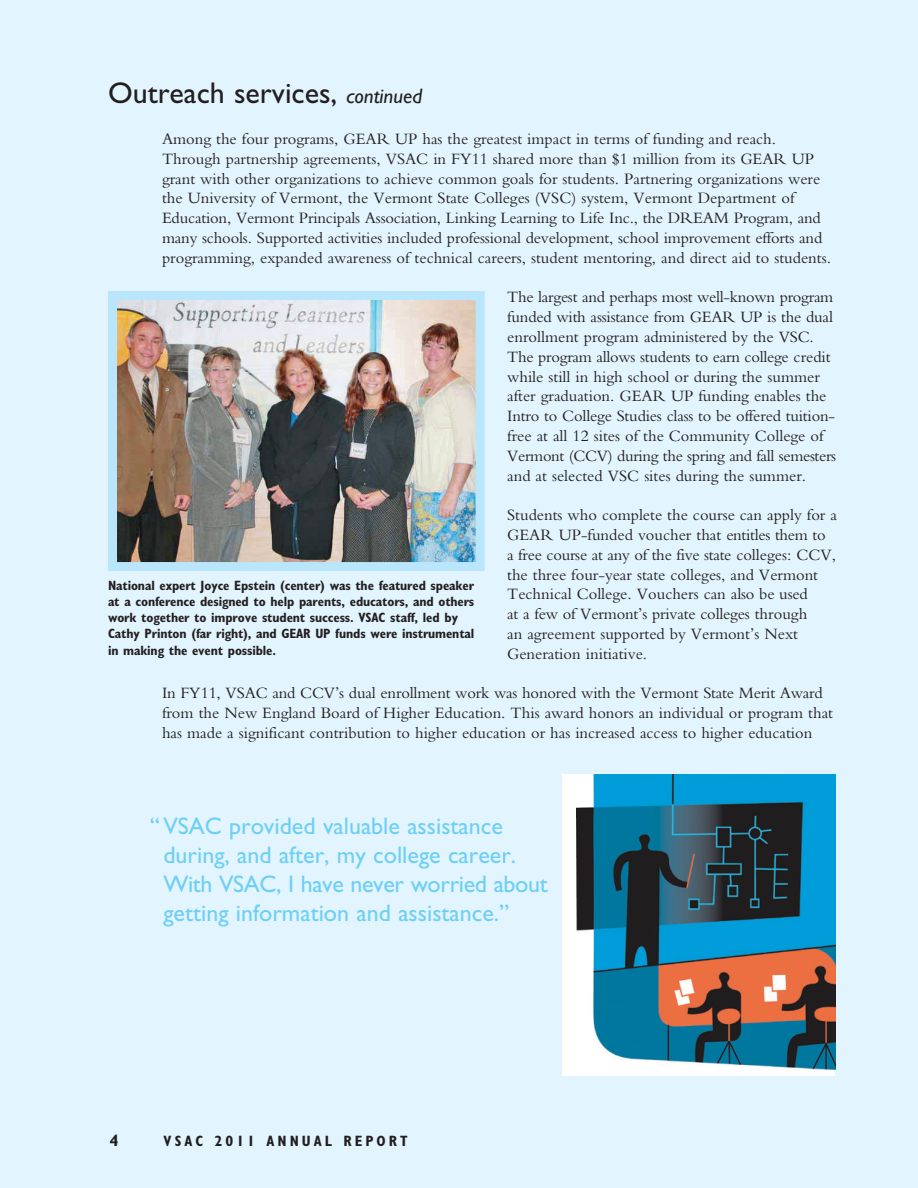
<style>
.page{position:relative;width:918px;height:1188px;background:#e2f4fd}
.page>*{position:absolute;margin:0;border:0;box-sizing:border-box;transform-origin:0 0}
.text{font:30px "Gill Sans Std";color:#231f20}
.quote{font:24px/28.8px "Gill Sans Std";color:#6ecff6}
.text-2{font:16.5px/19.8px "Bembo Std";color:#231f20}
.t1{font:700 16.5px "Gill Sans Std";color:#231f20}
.t2{font:700 condensed 15px "Gill Sans Std";letter-spacing:.2em;color:#231f20}
.t3{font:700 condensed 13.5px/16.2px "Gill Sans Std";letter-spacing:-.01em;color:#231f20}
.s1{font-style:italic;font-size:21px}
</style>
<div class="page">
<img style="left:118px;top:301px;width:357px;height:260px">
<div style="left:108px;top:291px;width:377px;height:280px;border:9px solid #bae6fb"></div>
<div style="left:562px;top:774px;width:273px;height:302px;background:#fff"></div>
<img style="left:576px;top:774px;width:259px;height:296px">
<p class="text" style="left:108px;top:75px;width:316px">Outreach services, <span class="s1">continued</span></p>
<p class="text-2" style="left:162px;top:129px;width:670px">Among the four programs, GEAR UP has the greatest impact in terms of funding and reach.<br>Through partnership agreements, VSAC in FY11 shared more than $1 million from its GEAR UP grant with other organizations to achieve common goals for students. Partnering organizations were the University of Vermont, the Vermont State Colleges (VSC) system, Vermont Department of Education, Vermont Principals Association, Linking Learning to Life Inc., the DREAM Program, and many schools. Supported activities included professional development, school improvement efforts and programming, expanded awareness of technical careers, student mentoring, and direct aid to students.</p>
<p class="text-2" style="left:507px;top:287px;width:330px">The largest and perhaps most well-known program funded with assistance from GEAR UP is the dual enrollment program administered by the VSC.<br>The program allows students to earn college credit while still in high school or during the summer after graduation. GEAR UP funding enables the Intro to College Studies class to be offered tuition&shy;free at all 12 sites of the Community College of Vermont (CCV) during the spring and fall semesters and at selected VSC sites during the summer.</p>
<p class="text-2" style="left:507px;top:505px;width:331px">Students who complete the course can apply for a GEAR UP-funded voucher that entitles them to<br>a free course at any of the five state colleges: CCV, the three four-year state colleges, and Vermont Technical College. Vouchers can also be used<br>at a few of Vermont’s private colleges through<br>an agreement supported by Vermont’s Next Generation initiative.</p>
<p class="text-2" style="left:162px;top:683px;width:673px">In FY11, VSAC and CCV’s dual enrollment work was honored with the Vermont State Merit Award from the New England Board of Higher Education. This award honors an individual or program that has made a significant contribution to higher education or has increased access to higher education</p>
<p class="t3" style="left:108px;top:577px;width:368px">National expert Joyce Epstein (center) was the featured speaker at a conference designed to help parents, educators, and others work together to improve student success. VSAC staff, led by Cathy Printon (far right), and GEAR UP funds were instrumental in making the event possible.</p>
<p class="quote" style="left:163px;top:812px;width:386px;text-indent:-14px">“VSAC provided valuable assistance during, and after, my college career.<br>With VSAC, I have never worried about getting information and assistance.”</p>
<p class="t1" style="left:110px;top:1131px;width:11px">4</p>
<p class="t2" style="left:164px;top:1132px;width:245px">VSAC 2011 ANNUAL REPORT</p>
</div>
